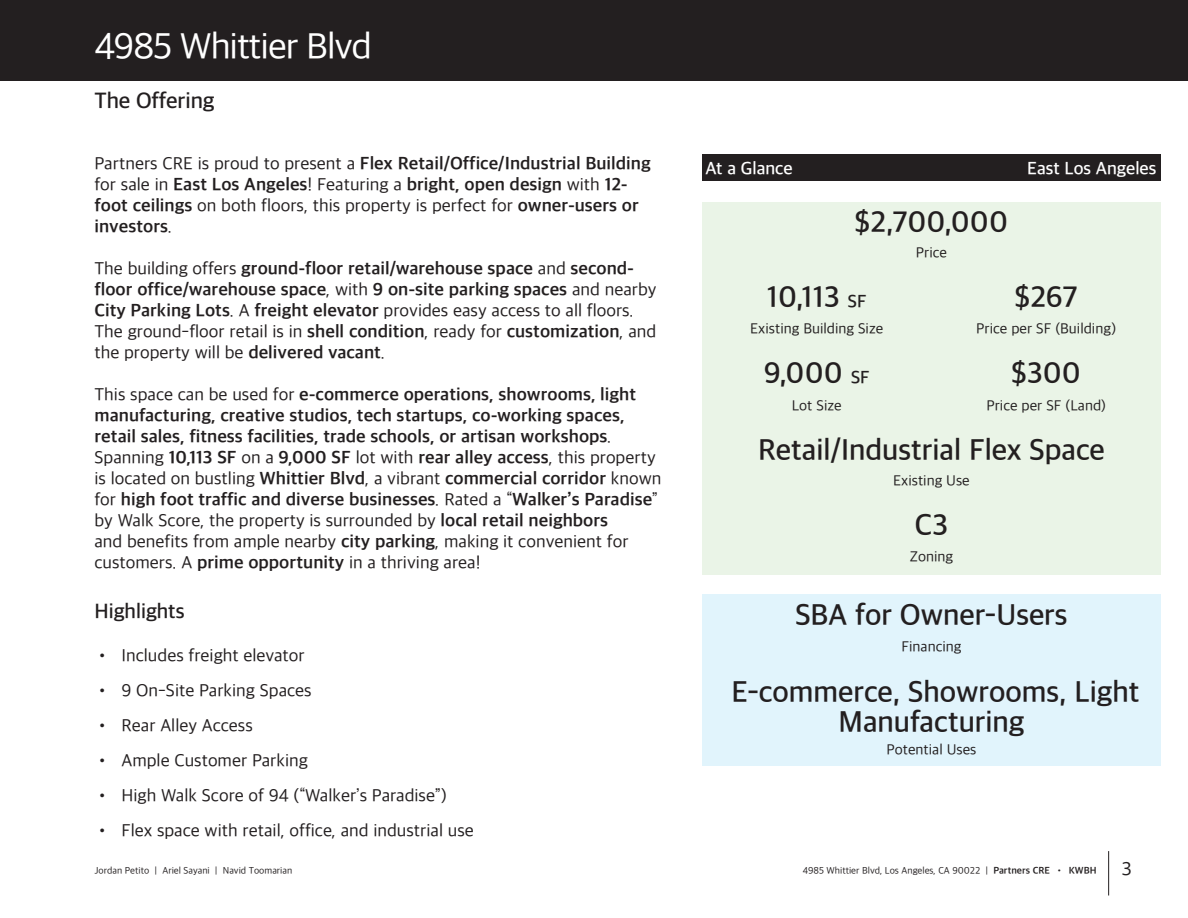
<style>
.page{position:relative;width:1188px;height:918px;background:#fff}
.page>*{position:absolute;margin:0;border:0;box-sizing:border-box;transform-origin:0 0}
.t1{font:37.5px "Apple SD Gothic Neo";letter-spacing:-.03em;color:#fff}
.t2{font:600 30px/30px "Apple SD Gothic Neo";color:#231f20;text-align:center}
.t3{font:600 22.5px "Apple SD Gothic Neo";letter-spacing:-.005em;color:#231f20}
.t4{font:600 21px "Apple SD Gothic Neo";color:#231f20}
.t5{font:19.5px "Apple SD Gothic Neo";color:#231f20}
.t6{font:700 18px/21px "Apple SD Gothic Neo";color:#231f20}
.t7{font:18px "Apple SD Gothic Neo";color:#231f20}
.t8{font:600 18px "Apple SD Gothic Neo";color:#fff}
.t9{font:15px "Apple SD Gothic Neo";color:#231f20}
.t10{font:9.75px "Apple SD Gothic Neo";color:#231f20}
.s1{font-weight:400}
.s2{font-size:18px}
.s3{font-weight:700}
</style>
<div class="page">
<div style="left:0;top:0;width:1188px;height:81px;background:#231f20"></div>
<hr style="left:1108px;top:851px;width:1px;height:45px;background:#231f20">
<div style="left:702px;top:154px;width:459px;height:27px;background:#231f20"></div>
<div style="left:702px;top:594px;width:459px;height:172px;background:#e1f4fc"></div>
<div style="left:702px;top:202px;width:459px;height:373px;background:#eaf4e7"></div>
<h1 class="t1" style="left:94px;top:26px;width:279px">4985 Whittier Blvd</h1>
<p class="t3" style="left:94px;top:89px;width:121px">The Offering</p>
<p class="t6" style="left:94px;top:154px;width:558px"><span class="s1">Partners CRE is proud to present a</span> Flex Retail/Office/Industrial Building <span class="s1">for sale in</span> East Los Angeles<span class="s1">! Featuring a</span> bright, open design <span class="s1">with</span> 12- foot ceilings <span class="s1">on both floors, this property is perfect for</span> owner-users or investors<span class="s1">.</span></p>
<p class="t6" style="left:94px;top:259px;width:564px"><span class="s1">The building offers</span> ground-floor retail/warehouse space <span class="s1">and</span> second&shy;floor office/warehouse space<span class="s1">, with</span> 9 on-site parking spaces <span class="s1">and nearby </span>City Parking Lots<span class="s1">. A</span> freight elevator <span class="s1">provides easy access to all floors.<br>The ground-floor retail is in</span> shell condition<span class="s1">, ready for</span> customization<span class="s1">, and the property will be</span> delivered vacant<span class="s1">.</span></p>
<p class="t6" style="left:94px;top:385px;width:568px"><span class="s1">This space can be used for</span> e-commerce operations, showrooms, light manufacturing, creative studios, tech startups, co-working spaces, retail sales, fitness facilities, trade schools, or artisan workshops<span class="s1">.<br>Spanning</span> 10,113 SF <span class="s1">on a</span> 9,000 SF <span class="s1">lot with</span> rear alley access<span class="s1">, this property is located on bustling</span> Whittier Blvd<span class="s1">, a vibrant</span> commercial corridor <span class="s1">known for</span> high foot traffic and diverse businesses<span class="s1">. Rated a “</span>Walker’s Paradise<span class="s1">” by Walk Score, the property is surrounded by</span> local retail neighbors<br><span class="s1">and benefits from ample nearby</span> city parking<span class="s1">, making it convenient for customers. A</span> prime opportunity <span class="s1">in a thriving area!</span></p>
<p class="t4" style="left:94px;top:600px;width:92px">Highlights</p>
<p class="t7" style="left:94px;top:645px;width:212px">• Includes freight elevator</p>
<p class="t7" style="left:94px;top:680px;width:219px">• 9 On-Site Parking Spaces</p>
<p class="t7" style="left:94px;top:716px;width:160px">• Rear Alley Access</p>
<p class="t7" style="left:94px;top:751px;width:215px">• Ample Customer Parking</p>
<p class="t7" style="left:94px;top:786px;width:354px">• High Walk Score of 94 (“Walker’s Paradise”)</p>
<p class="t7" style="left:94px;top:821px;width:381px">• Flex space with retail, office, and industrial use</p>
<p class="t8" style="left:705px;top:159px;width:89px">At a Glance</p>
<p class="t8" style="left:1027px;top:159px;width:131px">East Los Angeles</p>
<p class="t2" style="left:855px;top:209px;width:155px">$2,700,000</p>
<p class="t9" style="left:916px;top:245px;width:33px">Price</p>
<p class="t2" style="left:767px;top:284px;width:101px">10,113 <span class="s2">SF</span></p>
<p class="t2" style="left:1015px;top:284px;width:64px">$267</p>
<p class="t9" style="left:976px;top:320px;width:141px">Price per SF (Building)</p>
<p class="t9" style="left:750px;top:320px;width:135px">Existing Building Size</p>
<p class="t2" style="left:764px;top:360px;width:107px">9,000 <span class="s2">SF</span></p>
<p class="t9" style="left:792px;top:397px;width:52px">Lot Size</p>
<p class="t2" style="left:1011px;top:360px;width:71px">$300</p>
<p class="t9" style="left:986px;top:397px;width:121px">Price per SF (Land)</p>
<p class="t2" style="left:758px;top:437px;width:348px">Retail/Industrial Flex Space</p>
<p class="t9" style="left:893px;top:473px;width:78px">Existing Use</p>
<p class="t2" style="left:915px;top:512px;width:35px">C3</p>
<p class="t9" style="left:910px;top:549px;width:45px">Zoning</p>
<p class="t2" style="left:795px;top:602px;width:274px">SBA for Owner-Users</p>
<p class="t9" style="left:901px;top:638px;width:62px">Financing</p>
<p class="t2" style="left:731px;top:679px;width:409px">E-commerce, Showrooms, Light<br>Manufacturing</p>
<p class="t9" style="left:887px;top:741px;width:91px">Potential Uses</p>
<p class="t10" style="left:94px;top:865px;width:199px">Jordan Petito | Ariel Sayani | Navid Toomarian</p>
<p class="t10" style="left:803px;top:865px;width:295px">4985 Whittier Blvd, Los Angeles, CA 90022 | <span class="s3">Partners CRE • KWBH</span></p>
<p class="t5" style="left:1121px;top:858px;width:12px">3</p>
</div>
